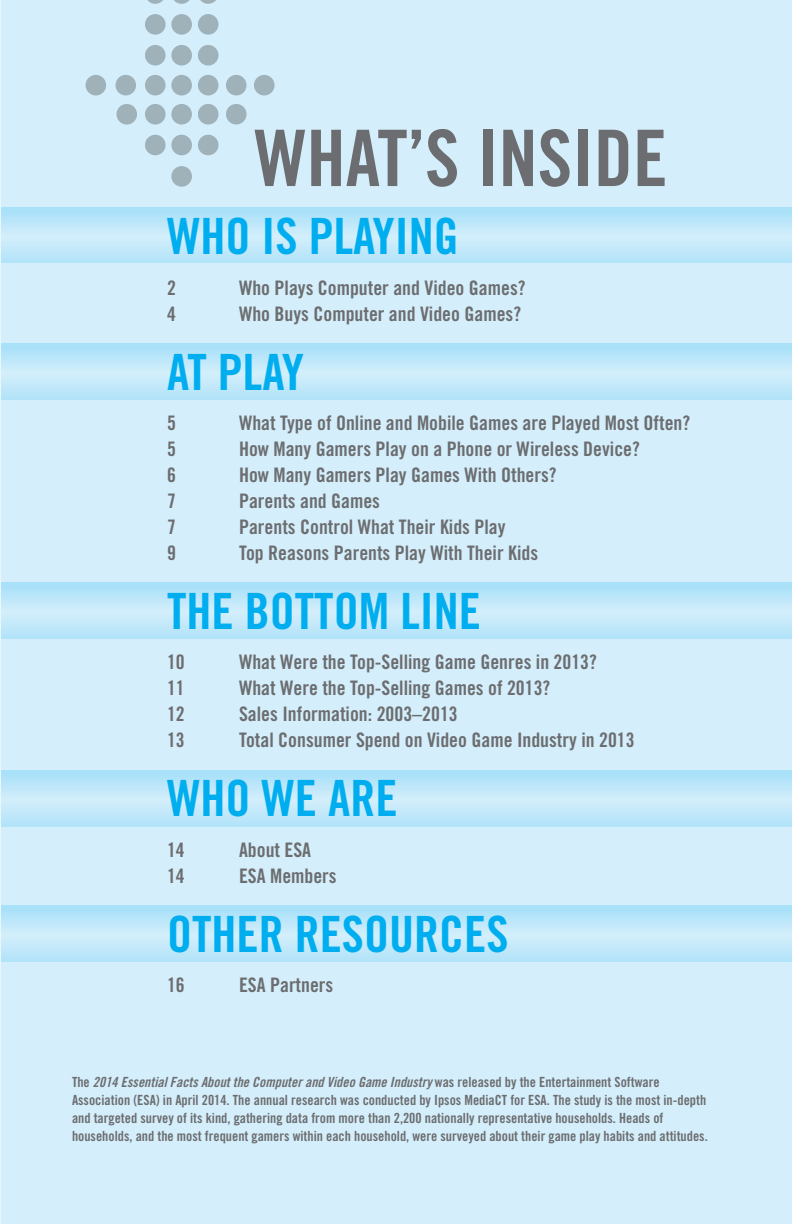
<style>
.page{position:relative;width:792px;height:1224px;background:#d4effb}
.page>*{position:absolute;margin:0;border:0;box-sizing:border-box;transform-origin:0 0}
.t1{font:78px "Trade Gothic LT Std Bd Cn 20";color:#6c6d70}
.t2{font:50px "Trade Gothic LT Std Bd Cn 20";color:#00aeef}
.t3{font:20px "Trade Gothic LT Std Bd Cn 20";color:#6c6d70}
.t4{font:14px/18px "Trade Gothic LT Std Bd Cn 20";color:#6c6d70}
.t5{font:14px "Trade Gothic LT Std Bd Cn 20 Obl";color:#6c6d70}
.s1{font-family:"Trade Gothic LT Std Bd Cn 20"}
</style>
<div class="page">
<svg style="left:200px;top:0;width:16px;height:4px"></svg>
<div style="left:198px;top:14px;width:21px;height:21px;background:#9fb1b9;border-radius:50%"></div>
<div style="left:198px;top:45px;width:21px;height:21px;background:#9fb1b9;border-radius:50%"></div>
<div style="left:198px;top:75px;width:21px;height:20px;background:#9fb1b9;border-radius:50%"></div>
<div style="left:171px;top:14px;width:21px;height:21px;background:#9fb1b9;border-radius:50%"></div>
<div style="left:171px;top:45px;width:21px;height:21px;background:#9fb1b9;border-radius:50%"></div>
<div style="left:171px;top:75px;width:21px;height:20px;background:#9fb1b9;border-radius:50%"></div>
<svg style="left:147px;top:0;width:43px;height:4px"></svg>
<div style="left:145px;top:14px;width:21px;height:21px;background:#9fb1b9;border-radius:50%"></div>
<div style="left:145px;top:45px;width:21px;height:21px;background:#9fb1b9;border-radius:50%"></div>
<div style="left:145px;top:75px;width:21px;height:20px;background:#9fb1b9;border-radius:50%"></div>
<div style="left:171px;top:104px;width:21px;height:21px;background:#9fb1b9;border-radius:50%"></div>
<div style="left:171px;top:135px;width:21px;height:20px;background:#9fb1b9;border-radius:50%"></div>
<div style="left:171px;top:166px;width:21px;height:21px;background:#9fb1b9;border-radius:50%"></div>
<div style="left:198px;top:104px;width:21px;height:21px;background:#9fb1b9;border-radius:50%"></div>
<div style="left:198px;top:135px;width:21px;height:20px;background:#9fb1b9;border-radius:50%"></div>
<div style="left:145px;top:104px;width:21px;height:21px;background:#9fb1b9;border-radius:50%"></div>
<div style="left:145px;top:135px;width:21px;height:20px;background:#9fb1b9;border-radius:50%"></div>
<div style="left:116px;top:104px;width:21px;height:21px;background:#9fb1b9;border-radius:50%"></div>
<div style="left:226px;top:104px;width:21px;height:21px;background:#9fb1b9;border-radius:50%"></div>
<div style="left:116px;top:75px;width:20px;height:20px;background:#9fb1b9;border-radius:50%"></div>
<div style="left:86px;top:75px;width:20px;height:20px;background:#9fb1b9;border-radius:50%"></div>
<div style="left:254px;top:75px;width:21px;height:20px;background:#9fb1b9;border-radius:50%"></div>
<div style="left:226px;top:75px;width:21px;height:20px;background:#9fb1b9;border-radius:50%"></div>
<svg style="left:1px;top:207px;width:791px;height:56px"></svg>
<svg style="left:1px;top:344px;width:791px;height:55px"></svg>
<svg style="left:1px;top:582px;width:791px;height:56px"></svg>
<svg style="left:1px;top:770px;width:791px;height:56px"></svg>
<svg style="left:1px;top:906px;width:791px;height:55px"></svg>
<hr style="left:0;top:0;width:1px;height:1224px;background:#e8f6fd">
<h1 class="t1" style="left:255px;top:111px;width:407px">WHAT’s INSIDE</h1>
<h2 class="t2" style="left:167px;top:206px;width:248px">Who IS PlayING</h2>
<p class="t3" style="left:167px;top:275px;width:10px">2</p>
<p class="t3" style="left:239px;top:275px;width:288px">Who Plays Computer and Video Games?</p>
<p class="t3" style="left:167px;top:301px;width:10px">4</p>
<p class="t3" style="left:239px;top:301px;width:284px">Who Buys Computer and Video Games?</p>
<h2 class="t2" style="left:167px;top:341px;width:139px">At Play</h2>
<p class="t3" style="left:167px;top:411px;width:10px">5</p>
<p class="t3" style="left:239px;top:411px;width:453px">What Type of Online and Mobile Games are Played Most Often?</p>
<p class="t3" style="left:167px;top:437px;width:46px">5 H</p>
<p class="t3" style="left:249px;top:437px;width:392px">ow Many Gamers Play on a Phone or Wireless Device?</p>
<p class="t3" style="left:167px;top:463px;width:46px">6 H</p>
<p class="t3" style="left:249px;top:463px;width:309px">ow Many Gamers Play Games With Others?</p>
<p class="t3" style="left:167px;top:489px;width:47px">7 P</p>
<p class="t3" style="left:249px;top:489px;width:133px">arents and Games</p>
<p class="t3" style="left:167px;top:515px;width:47px">7 P</p>
<p class="t3" style="left:249px;top:515px;width:258px">arents Control What Their Kids Play</p>
<p class="t3" style="left:167px;top:541px;width:46px">9 T</p>
<p class="t3" style="left:246px;top:541px;width:294px">op Reasons Parents Play With Their Kids</p>
<h2 class="t2" style="left:167px;top:581px;width:315px">the Bottom Line</h2>
<p class="t3" style="left:167px;top:650px;width:19px">10</p>
<p class="t3" style="left:239px;top:650px;width:359px">What Were the Top-Selling Game Genres in 2013?</p>
<p class="t3" style="left:167px;top:676px;width:19px">11</p>
<p class="t3" style="left:239px;top:676px;width:313px">What Were the Top-Selling Games of 2013?</p>
<p class="t3" style="left:167px;top:702px;width:19px">12</p>
<p class="t3" style="left:239px;top:702px;width:220px">Sales Information: 2003–2013</p>
<p class="t3" style="left:167px;top:728px;width:50px">13 T</p>
<p class="t3" style="left:246px;top:728px;width:390px">otal Consumer Spend on Video Game Industry in 2013</p>
<h2 class="t2" style="left:167px;top:768px;width:171px">Who We ARE</h2>
<p class="t3" style="left:167px;top:838px;width:51px">14 A</p>
<p class="t3" style="left:248px;top:838px;width:60px">bout ESA</p>
<p class="t3" style="left:167px;top:864px;width:50px">14 E</p>
<p class="t3" style="left:248px;top:864px;width:90px">SA Members</p>
<h2 class="t2" style="left:167px;top:904px;width:340px">Other Resources</h2>
<p class="t3" style="left:167px;top:973px;width:50px">16 E</p>
<p class="t3" style="left:248px;top:973px;width:87px">SAPartners</p>
<p class="t5" style="left:72px;top:1074px;width:589px"><span class="s1">The</span> 2014 Essential Facts About the Computer and Video Game Industry <span class="s1">was released by the Entertainment Software</span></p>
<p class="t4" style="left:72px;top:1091px;width:637px">Association (ESA) in April 2014. The annual research was conducted by Ipsos MediaCT for ESA. The study is the most in-depth and targeted survey of its kind, gathering data from more than 2,200 nationally representative households. Heads of households, and the most frequent gamers within each household, were surveyed about their game play habits and attitudes.</p>
</div>
